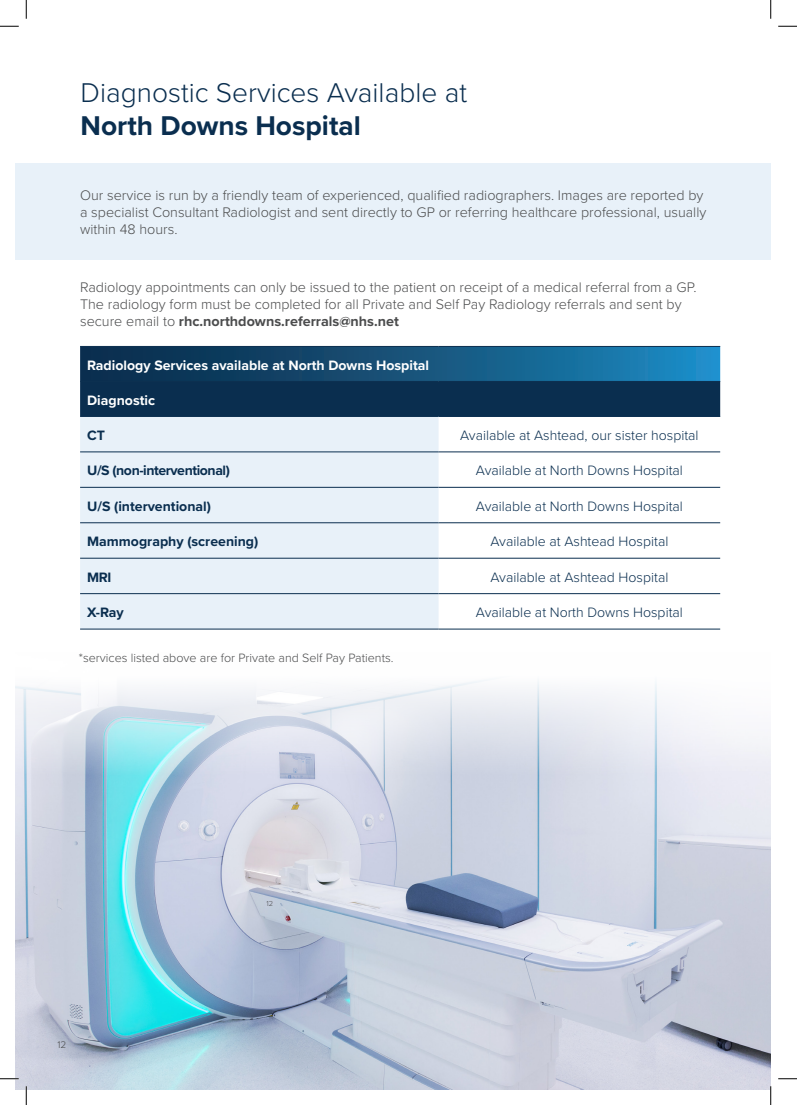
<style>
.page{position:relative;width:797px;height:1105px;background:#fff}
.page>*{position:absolute;margin:0;border:0;box-sizing:border-box;transform-origin:0 0}
.t1{font:300 28.12px "Proxima Nova";color:#0a2e4f}
.t2{font:700 28.12px "Proxima Nova";color:#0a2e4f}
.t3{font:300 14.38px/17.2px "Proxima Nova";color:#4b4c4d}
.table_body{font:300 14.12px "Proxima Nova";color:#0a2e4f}
.table_body_bold{font:700 14.12px "Proxima Nova";color:#fff}
.table_body_bold-2{font:700 14.12px "Proxima Nova";color:#0a2e4f}
.table_body_bold-3{font:700 14.12px "Proxima Nova";letter-spacing:-.03em;color:#0a2e4f}
.t4{font:300 12.5px "Proxima Nova";color:#4b4c4d}
.t5{font:300 10px "Proxima Nova";color:#4b4c4d}
.t6{font:300 7.5px "Proxima Nova";color:#4b4c4d}
.s1{font-weight:700}
</style>
<div class="page">
<img style="left:16px;top:680px;width:754px;height:409px">
<div style="left:16px;top:163px;width:754px;height:97px;background:#e8f1f9"></div>
<svg style="left:80px;top:347px;width:640px;height:69px;background:#0f4267"></svg>
<div style="left:80px;top:417px;width:358px;height:212px;background:#e8f1f9"></div>
<hr style="left:80px;top:346px;width:358px;height:1px;background:#0a2e4f">
<hr style="left:80px;top:381px;width:358px;height:1px;background:#0a2e4f">
<hr style="left:80px;top:629px;width:358px;height:1px;background:#0a2e4f">
<hr style="left:438px;top:346px;width:282px;height:1px;background:#0a2e4f">
<hr style="left:438px;top:381px;width:282px;height:1px;background:#0a2e4f">
<hr style="left:438px;top:629px;width:282px;height:1px;background:#0a2e4f">
<hr style="left:80px;top:416px;width:358px;height:1px;background:#0a2e4f">
<hr style="left:80px;top:522px;width:358px;height:1px;background:#0a2e4f">
<hr style="left:438px;top:416px;width:282px;height:1px;background:#0a2e4f">
<hr style="left:438px;top:522px;width:282px;height:1px;background:#0a2e4f">
<hr style="left:80px;top:451px;width:358px;height:1px;background:#0a2e4f">
<hr style="left:80px;top:558px;width:358px;height:1px;background:#0a2e4f">
<hr style="left:438px;top:451px;width:282px;height:1px;background:#0a2e4f">
<hr style="left:438px;top:558px;width:282px;height:1px;background:#0a2e4f">
<hr style="left:80px;top:487px;width:358px;height:1px;background:#0a2e4f">
<hr style="left:80px;top:593px;width:358px;height:1px;background:#0a2e4f">
<hr style="left:438px;top:487px;width:282px;height:1px;background:#0a2e4f">
<hr style="left:438px;top:593px;width:282px;height:1px;background:#0a2e4f">
<svg style="left:0;top:25px;width:19px;height:2px"></svg>
<svg style="left:778px;top:25px;width:19px;height:2px"></svg>
<svg style="left:0;top:1078px;width:19px;height:1px"></svg>
<svg style="left:778px;top:1078px;width:19px;height:1px"></svg>
<svg style="left:25px;top:0;width:2px;height:19px"></svg>
<svg style="left:25px;top:1086px;width:2px;height:19px"></svg>
<svg style="left:770px;top:0;width:1px;height:19px"></svg>
<svg style="left:770px;top:1086px;width:1px;height:19px"></svg>
<h2 class="t1" style="left:81px;top:71px;width:388px">Diagnostic Services Available at</h2>
<h2 class="t2" style="left:81px;top:105px;width:282px">North Downs Hospital</h2>
<p class="t3" style="left:80px;top:186px;width:627px">Our service is run by a friendly team of experienced, qualified radiographers. Images are reported by a specialist Consultant Radiologist and sent directly to GP or referring healthcare professional, usually within 48 hours.</p>
<p class="t3" style="left:80px;top:278px;width:618px">Radiology appointments can only be issued to the patient on receipt of a medical referral from a GP.<br>The radiology form must be completed for all Private and Self Pay Radiology referrals and sent by secure email to <span class="s1">rhc.northdowns.referrals@nhs.net</span></p>
<p class="table_body_bold" style="left:87px;top:354px;width:343px">Radiology Services available at North Downs Hospital</p>
<p class="table_body_bold" style="left:87px;top:389px;width:69px">Diagnostic</p>
<p class="table_body_bold-2" style="left:87px;top:424px;width:19px">CT</p>
<p class="table_body" style="left:460px;top:424px;width:240px">Available at Ashtead, our sister hospital</p>
<p class="table_body_bold-3" style="left:87px;top:460px;width:144px">U/S (non-interventional)</p>
<p class="table_body" style="left:476px;top:460px;width:208px">Available at North Downs Hospital</p>
<p class="table_body_bold-2" style="left:87px;top:495px;width:125px">U/S (interventional)</p>
<p class="table_body" style="left:476px;top:495px;width:208px">Available at North Downs Hospital</p>
<p class="table_body_bold-2" style="left:87px;top:531px;width:173px">Mammography (screening)</p>
<p class="table_body" style="left:490px;top:531px;width:179px">Available at Ashtead Hospital</p>
<p class="table_body_bold-2" style="left:87px;top:566px;width:26px">MRI</p>
<p class="table_body" style="left:490px;top:566px;width:179px">Available at Ashtead Hospital</p>
<p class="table_body_bold-2" style="left:87px;top:602px;width:38px">X-Ray</p>
<p class="table_body" style="left:476px;top:602px;width:208px">Available at North Downs Hospital</p>
<p class="t4" style="left:79px;top:648px;width:316px">*services listed above are for Private and Self Pay Patients.</p>
<p class="t5" style="left:57px;top:1037px;width:10px">12</p>
<p class="t6" style="left:266px;top:897px;width:8px">12</p>
</div>
